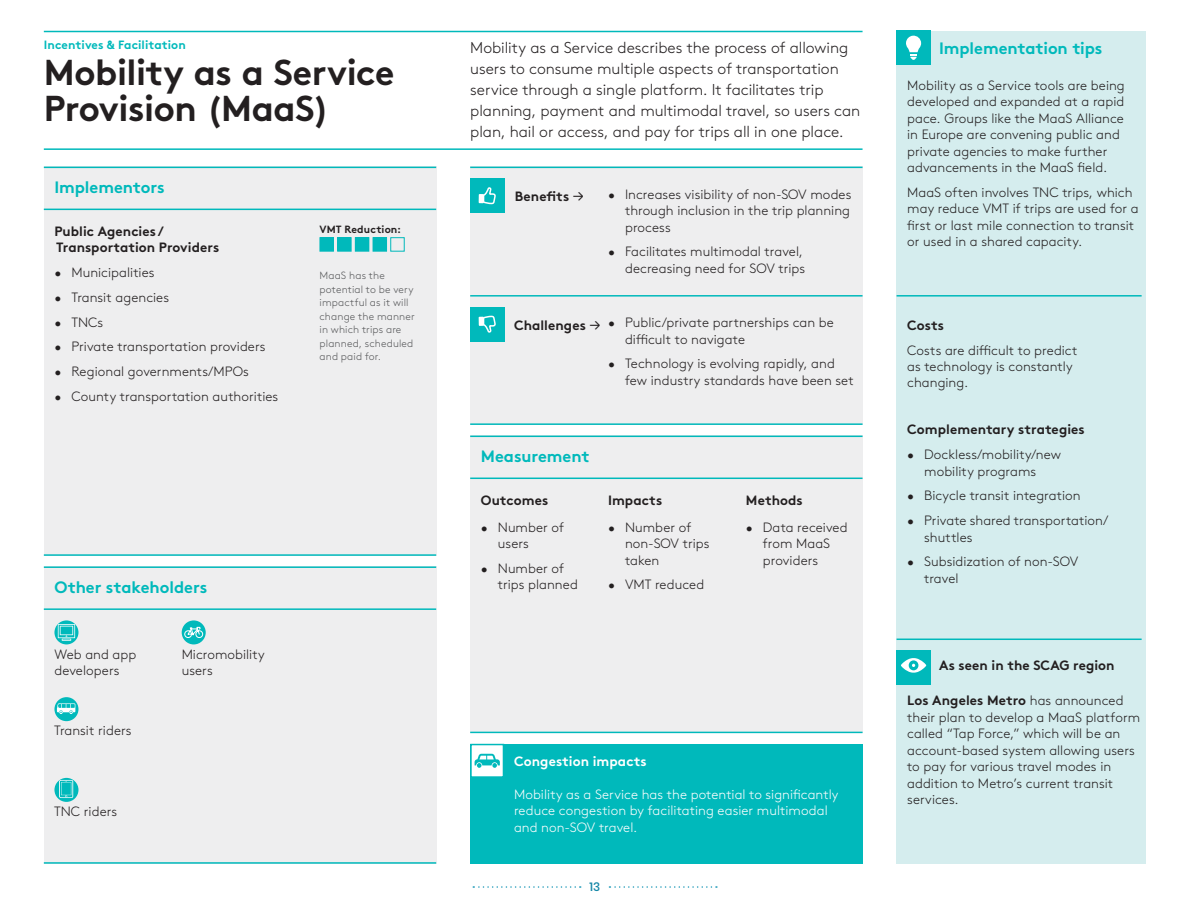
<style>
.page{position:relative;width:1188px;height:918px;background:#fff}
.page>*{position:absolute;margin:0;border:0;box-sizing:border-box;transform-origin:0 0}
.t1{font:700 36px/36px "Brown";letter-spacing:-.01em;color:#231f20}
.t2{font:700 16.5px "Brown";color:#00b9bb}
.t3{font:300 15.75px/21px "Brown";letter-spacing:-.005em;color:#231f20}
.t4{font:300 13.5px/16.5px "Brown";letter-spacing:.005em;color:#231f20}
.t5{font:700 13.5px/16.5px "Brown";letter-spacing:.005em;color:#231f20}
.t6{font:300 13.5px/16.5px "Brown";letter-spacing:.005em;color:#fff}
.t7{font:700 13.5px "Brown";letter-spacing:.005em;color:#fff}
.t8{font:700 12px "Brown";letter-spacing:.005em;color:#00b9bb}
.t9{font:500 12px "Poppins";color:#1587a7}
.t10{font:300 10.5px/13.5px "Brown";letter-spacing:.015em;color:#57585a}
.t11{font:700 10.5px "Brown";letter-spacing:.015em;color:#231f20}
.s1{font-family:"Archia";font-weight:400}
.s2{font-weight:700}
</style>
<div class="page">
<svg style="left:473px;top:886px;width:108px;height:2px"></svg>
<svg style="left:609px;top:886px;width:108px;height:2px"></svg>
<div style="left:44px;top:167px;width:392px;height:389px;background:#eeeeef"></div>
<div style="left:44px;top:566px;width:392px;height:298px;background:#eeeeef"></div>
<div style="left:470px;top:167px;width:393px;height:258px;background:#eeeeef"></div>
<div style="left:470px;top:436px;width:393px;height:297px;background:#eeeeef"></div>
<div style="left:470px;top:744px;width:393px;height:120px;background:#00b9bb"></div>
<div style="left:897px;top:31px;width:249px;height:833px;background:#d5edee"></div>
<svg style="left:54px;top:778px;width:24px;height:24px"></svg>
<div style="left:54px;top:697px;width:24px;height:24px;background:#00b9bb;border-radius:50%"></div>
<div style="left:182px;top:620px;width:24px;height:24px;background:#00b9bb;border-radius:50%"></div>
<svg style="left:54px;top:620px;width:24px;height:24px"></svg>
<div style="left:320px;top:238px;width:13px;height:13px;background:#00b9bb"></div>
<div style="left:320px;top:237px;width:14px;height:15px;border:1px solid #00b9bb"></div>
<div style="left:355px;top:238px;width:14px;height:13px;background:#00b9bb"></div>
<div style="left:355px;top:237px;width:14px;height:15px;border:1px solid #00b9bb"></div>
<div style="left:338px;top:238px;width:13px;height:13px;background:#00b9bb"></div>
<div style="left:337px;top:237px;width:15px;height:15px;border:1px solid #00b9bb"></div>
<div style="left:373px;top:238px;width:14px;height:13px;background:#00b9bb"></div>
<div style="left:373px;top:237px;width:14px;height:15px;border:1px solid #00b9bb"></div>
<div style="left:390px;top:237px;width:15px;height:15px;border:1px solid #00b9bb"></div>
<div style="left:471px;top:745px;width:32px;height:32px;background:#fff"></div>
<div style="left:470px;top:744px;width:34px;height:34px;border:2px solid #00b9bb"></div>
<svg style="left:475px;top:754px;width:25px;height:14px"></svg>
<div style="left:470px;top:179px;width:34px;height:34px;background:#00b9bb"></div>
<div style="left:470px;top:307px;width:34px;height:34px;background:#00b9bb"></div>
<div style="left:897px;top:31px;width:34px;height:34px;background:#00b9bb"></div>
<div style="left:897px;top:651px;width:34px;height:34px;background:#00b9bb"></div>
<svg style="left:58px;top:624px;width:17px;height:17px"></svg>
<svg style="left:57px;top:703px;width:18px;height:11px"></svg>
<svg style="left:59px;top:780px;width:14px;height:18px"></svg>
<hr style="left:44px;top:167px;width:392px;height:1px;background:#00b9bb">
<hr style="left:44px;top:209px;width:392px;height:1px;background:#00b9bb">
<hr style="left:44px;top:554px;width:392px;height:2px;background:#00b9bb">
<hr style="left:44px;top:566px;width:392px;height:2px;background:#00b9bb">
<hr style="left:44px;top:608px;width:392px;height:2px;background:#00b9bb">
<hr style="left:44px;top:862px;width:392px;height:2px;background:#00b9bb">
<hr style="left:470px;top:167px;width:393px;height:1px;background:#00b9bb">
<hr style="left:470px;top:295px;width:393px;height:2px;background:#00b9bb">
<hr style="left:470px;top:423px;width:393px;height:2px;background:#00b9bb">
<hr style="left:470px;top:436px;width:393px;height:1px;background:#00b9bb">
<hr style="left:470px;top:478px;width:393px;height:1px;background:#00b9bb">
<hr style="left:470px;top:732px;width:393px;height:1px;background:#00b9bb">
<hr style="left:897px;top:639px;width:245px;height:1px;background:#00b9bb">
<hr style="left:897px;top:295px;width:245px;height:2px;background:#00b9bb">
<hr style="left:44px;top:148px;width:819px;height:2px;background:#00b9bb">
<hr style="left:44px;top:31px;width:819px;height:1px;background:#00b9bb">
<svg style="left:906px;top:35px;width:15px;height:25px"></svg>
<svg style="left:479px;top:187px;width:17px;height:18px"></svg>
<div style="left:479px;top:194px;width:5px;height:9px;border:2px solid #fff"></div>
<svg style="left:479px;top:315px;width:17px;height:17px"></svg>
<div style="left:479px;top:317px;width:5px;height:9px;border:2px solid #fff"></div>
<svg style="left:901px;top:658px;width:25px;height:15px"></svg>
<svg style="left:184px;top:627px;width:19px;height:11px"></svg>
<p class="t8" style="left:44px;top:35px;width:143px">Incentives &amp; Facilitation</p>
<p class="t1" style="left:44px;top:51px;width:352px">Mobility as a Service<br>Provision (MaaS)</p>
<p class="t2" style="left:54px;top:174px;width:112px">Implementors</p>
<p class="t5" style="left:54px;top:221px;width:166px">Public Agencies /<br>Transportation Providers</p>
<p class="t4" style="left:54px;top:263px;width:102px">• Municipalities</p>
<p class="t4" style="left:54px;top:288px;width:116px">• Transit agencies</p>
<p class="t4" style="left:54px;top:313px;width:50px">• TNCs</p>
<p class="t4" style="left:54px;top:337px;width:213px">• Private transportation providers</p>
<p class="t4" style="left:54px;top:362px;width:196px">• Regional governments/MPOs</p>
<p class="t4" style="left:54px;top:387px;width:225px">• County transportation authorities</p>
<p class="t11" style="left:320px;top:221px;width:83px">VMT Reduction:</p>
<p class="t10" style="left:320px;top:268px;width:97px">MaaS has the potential to be very impactful as it will change the manner in which trips are planned, scheduled and paid for.</p>
<p class="t2" style="left:54px;top:573px;width:154px">Other stakeholders</p>
<p class="t4" style="left:54px;top:645px;width:83px">Web and app developers</p>
<p class="t4" style="left:54px;top:721px;width:79px">Transit riders</p>
<p class="t4" style="left:54px;top:802px;width:65px">TNC riders</p>
<p class="t4" style="left:182px;top:645px;width:85px">Micromobility users</p>
<p class="t3" style="left:470px;top:35px;width:392px">Mobility as a Service describes the process of allowing users to consume multiple aspects of transportation service through a single platform. It facilitates trip planning, payment and multimodal travel, so users can plan, hail or access, and pay for trips all in one place.</p>
<p class="t5" style="left:515px;top:187px;width:71px">Benefits <span class="s1">→</span></p>
<p class="t4" style="left:625px;top:185px;width:228px;text-align:justify;text-indent:-17px">• Increases visibility of non-SOV modes through inclusion in the trip planning process</p>
<p class="t4" style="left:608px;top:243px;width:199px;text-align:right">• Facilitates multimodal travel, decreasing need for SOV trips</p>
<p class="t5" style="left:514px;top:316px;width:88px">Challenges <span class="s1">→</span></p>
<p class="t4" style="left:625px;top:313px;width:210px;text-indent:-17px">• Public/private partnerships can be difficult to navigate</p>
<p class="t4" style="left:625px;top:355px;width:230px;text-indent:-17px">• Technology is evolving rapidly, and few industry standards have been set</p>
<p class="t2" style="left:481px;top:443px;width:110px">Measurement</p>
<p class="t5" style="left:481px;top:490px;width:69px">Outcomes</p>
<p class="t5" style="left:608px;top:490px;width:56px">Impacts</p>
<p class="t5" style="left:746px;top:490px;width:58px">Methods</p>
<p class="t4" style="left:498px;top:518px;width:68px;text-indent:-17px">• Number of users</p>
<p class="t4" style="left:498px;top:559px;width:82px;text-indent:-17px">• Number of trips planned</p>
<p class="t4" style="left:625px;top:518px;width:86px;text-indent:-17px">• Number of non-SOV trips taken</p>
<p class="t4" style="left:608px;top:576px;width:98px">• VMT reduced</p>
<p class="t4" style="left:763px;top:518px;width:86px;text-indent:-17px">• Data received from MaaS providers</p>
<p class="t7" style="left:514px;top:750px;width:134px">Congestion impacts</p>
<p class="t6" style="left:514px;top:785px;width:326px">Mobility as a Service has the potential to significantly reduce congestion by facilitating easier multimodal and non-SOV travel.</p>
<p class="t9" style="left:590px;top:880px;width:12px">13</p>
<p class="t2" style="left:939px;top:35px;width:165px">Implementation tips</p>
<p class="t4" style="left:907px;top:76px;width:219px">Mobility as a Service tools are being developed and expanded at a rapid pace. Groups like the MaaS Alliance in Europe are convening public and private agencies to make further advancements in the MaaS field.</p>
<p class="t4" style="left:907px;top:183px;width:233px">MaaS often involves TNC trips, which may reduce VMT if trips are used for a first or last mile connection to transit or used in a shared capacity.</p>
<p class="t4" style="left:907px;top:312px;width:172px;line-height:24.8px"><span class="s2">Costs<br></span>Costs are difficult to predict</p>
<p class="t4" style="left:907px;top:357px;width:167px">as technology is constantly changing.</p>
<p class="t5" style="left:907px;top:420px;width:179px">Complementary strategies</p>
<p class="t4" style="left:907px;top:445px;width:155px;text-align:center">• Dockless/mobility/new mobility programs</p>
<p class="t4" style="left:907px;top:487px;width:175px">• Bicycle transit integration</p>
<p class="t4" style="left:924px;top:511px;width:186px;text-indent:-17px">• Private shared transportation/ shuttles</p>
<p class="t4" style="left:924px;top:553px;width:156px;text-indent:-17px">• Subsidization of non-SOV travel</p>
<p class="t5" style="left:939px;top:656px;width:177px">As seen in the SCAG region</p>
<p class="t4" style="left:907px;top:691px;width:234px"><span class="s2">Los Angeles Metro</span> has announced their plan to develop a MaaS platform called “Tap Force,” which will be an account-based system allowing users to pay for various travel modes in addition to Metro’s current transit services.</p>
</div>
